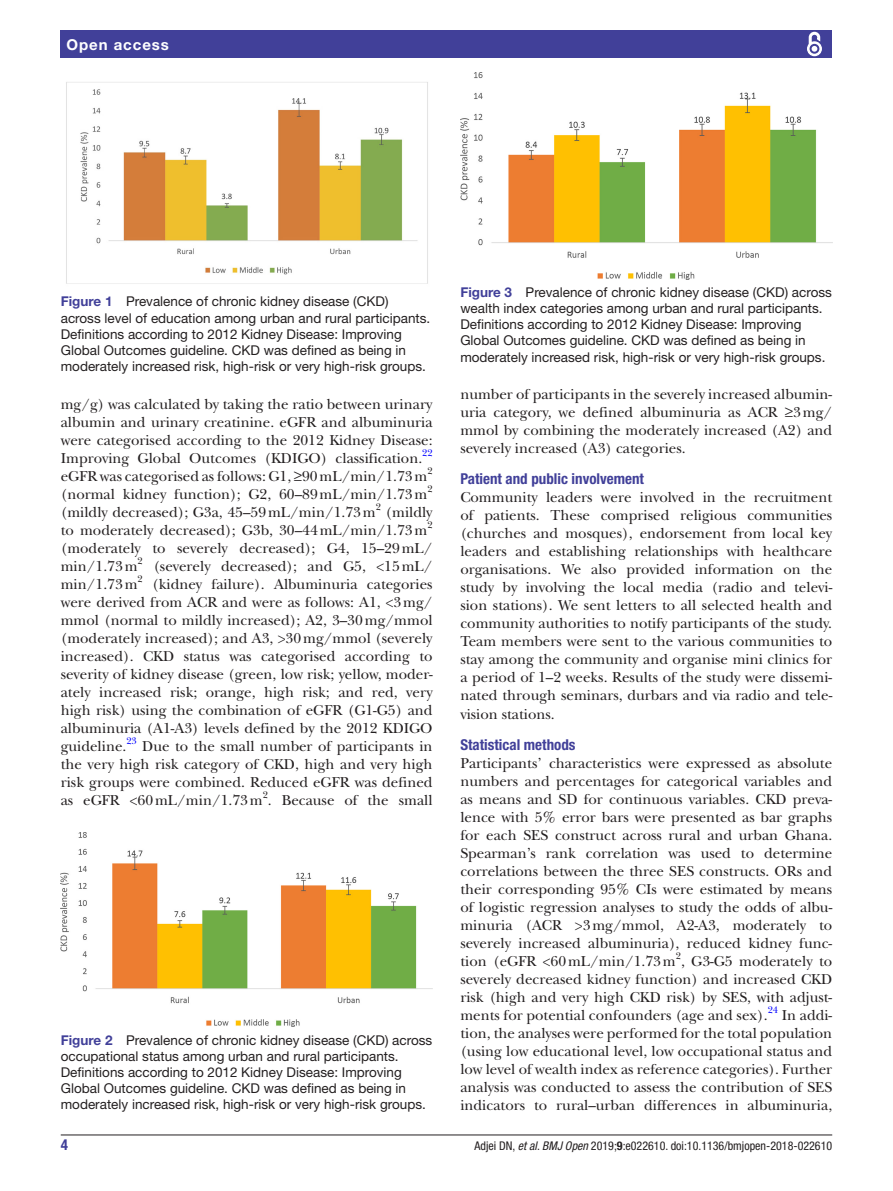
<style>
.page{position:relative;width:893px;height:1191px;background:#fff}
.page>*{position:absolute;margin:0;border:0;box-sizing:border-box;transform-origin:0 0}
.t1{font:15px/18px "New Baskerville";color:#231f20;text-align:justify}
.t2{font:700 condensed 15px "Helvetica Neue LT Std";color:#414099}
.t3{font:700 15px "Helvetica Neue LT Std";letter-spacing:.065em;color:#fff}
.t4{font:13.5px/16.2px "Helvetica Neue LT Std";color:#231f20}
.t5{font:condensed 12px "Helvetica Neue LT Std";color:#231f20}
.t6{font:9.9px "New Baskerville";color:#231f20}
.t7{font:9.9px "New Baskerville";color:#00f}
.s1{font-weight:700;color:#414099}
.s2{font-style:italic}
.s3{font-weight:700}
</style>
<div class="page">
<hr style="left:61px;top:1134px;width:771px;height:1px;background:#231f20">
<div style="left:61px;top:31px;width:771px;height:27px;background:#414099"></div>
<svg style="left:807px;top:31px;width:15px;height:26px"></svg>
<img style="left:66px;top:82px;width:362px;height:202px">
<img style="left:61px;top:832px;width:372px;height:194px">
<img style="left:460px;top:73px;width:372px;height:206px">
<p class="t3" style="left:66px;top:35px;width:104px">Open access</p>
<p class="t4" style="left:61px;top:293px;width:371px"><span class="s1">Figure 1</span> Prevalence of chronic kidney disease (CKD) across level of education among urban and rural participants.<br>Definitions according to 2012 Kidney Disease: Improving Global Outcomes guideline. CKD was defined as being in moderately increased risk, high-risk or very high-risk groups.</p>
<p class="t1" style="left:61px;top:395px;width:373px">mg/g) was calculated by taking the ratio between urinary albumin and urinary creatinine. eGFR and albuminuria were categorised according to the 2012 Kidney Disease:<br>Improving Global Outcomes (KDIGO) classification.</p>
<p class="t7" style="left:422px;top:447px;width:12px">22</p>
<p class="t1" style="left:61px;top:467px;width:368px">eGFR was categorised as follows: G1, ≥90mL/min/1.73m</p>
<p class="t6" style="left:427px;top:465px;width:7px">2</p>
<p class="t1" style="left:61px;top:485px;width:368px">(normal kidney function); G2, 60–89mL/min/1.73m</p>
<p class="t6" style="left:427px;top:483px;width:7px">2</p>
<p class="t1" style="left:61px;top:503px;width:317px">(mildly decreased); G3a, 45–59mL/min/1.73m</p>
<p class="t6" style="left:376px;top:501px;width:7px">2</p>
<p class="t1" style="left:61px;top:503px;width:373px;text-indent:325px">(mildly to moderately decreased); G3b, 30–44mL/min/1.73m</p>
<p class="t6" style="left:427px;top:519px;width:7px">2</p>
<p class="t1" style="left:61px;top:539px;width:373px">(moderately to severely decreased); G4, 15–29mL/ min/1.73m</p>
<p class="t6" style="left:138px;top:555px;width:7px">2</p>
<p class="t1" style="left:153px;top:557px;width:281px">(severely decreased); and G5, &lt;15mL/</p>
<p class="t1" style="left:61px;top:575px;width:78px">min/1.73m</p>
<p class="t6" style="left:138px;top:573px;width:7px">2</p>
<p class="t1" style="left:61px;top:575px;width:373px;text-indent:91px">(kidney failure). Albuminuria categories were derived from ACR and were as follows: A1, &lt;3mg/ mmol (normal to mildly increased); A2, 3–30mg/mmol (moderately increased); and A3, &gt;30mg/mmol (severely increased). CKD status was categorised according to severity of kidney disease (green, low risk; yellow, moder&shy;ately increased risk; orange, high risk; and red, very high risk) using the combination of eGFR (G1-G5) and albuminuria (A1-A3) levels defined by the 2012 KDIGO guideline.</p>
<p class="t7" style="left:126px;top:735px;width:12px">23</p>
<p class="t1" style="left:61px;top:737px;width:373px;text-indent:82px">Due to the small number of participants in the very high risk category of CKD, high and very high risk groups were combined. Reduced eGFR was defined as eGFR &lt;60mL/min/1.73m . Because of the small</p>
<p class="t6" style="left:263px;top:789px;width:7px">2</p>
<p class="t4" style="left:61px;top:1031px;width:373px"><span class="s1">Figure 2</span> Prevalence of chronic kidney disease (CKD) across occupational status among urban and rural participants.<br>Definitions according to 2012 Kidney Disease: Improving Global Outcomes guideline. CKD was defined as being in moderately increased risk, high-risk or very high-risk groups.</p>
<p class="t4" style="left:460px;top:284px;width:373px"><span class="s1">Figure 3</span> Prevalence of chronic kidney disease (CKD) across wealth index categories among urban and rural participants.<br>Definitions according to 2012 Kidney Disease: Improving Global Outcomes guideline. CKD was defined as being in moderately increased risk, high-risk or very high-risk groups.</p>
<p class="t1" style="left:460px;top:385px;width:373px">number of participants in the severely increased albumin&shy;uria category, we defined albuminuria as ACR ≥3mg/ mmol by combining the moderately increased (A2) and severely increased (A3) categories.</p>
<p class="t2" style="left:460px;top:470px;width:185px">Patient and public involvement</p>
<p class="t1" style="left:460px;top:488px;width:373px">Community leaders were involved in the recruitment of patients. These comprised religious communities (churches and mosques), endorsement from local key leaders and establishing relationships with healthcare organisations. We also provided information on the study by involving the local media (radio and televi&shy;sion stations). We sent letters to all selected health and community authorities to notify participants of the study.<br>Team members were sent to the various communities to stay among the community and organise mini clinics for a period of 1–2 weeks. Results of the study were dissemi&shy;nated through seminars, durbars and via radio and tele&shy;vision stations.</p>
<p class="t2" style="left:460px;top:735px;width:117px">Statistical methods</p>
<p class="t1" style="left:460px;top:754px;width:373px">Participants’ characteristics were expressed as absolute numbers and percentages for categorical variables and as means and SD for continuous variables. CKD preva&shy;lence with 5% error bars were presented as bar graphs for each SES construct across rural and urban Ghana.<br>Spearman’s rank correlation was used to determine correlations between the three SES constructs. ORs and their corresponding 95% CIs were estimated by means of logistic regression analyses to study the odds of albu&shy;minuria (ACR &gt;3mg/mmol, A2-A3, moderately to severely increased albuminuria), reduced kidney func&shy;tion (eGFR &lt;60mL/min/1.73m<sup>2</sup>, G3-G5 moderately to severely decreased kidney function) and increased CKD risk (high and very high CKD risk) by SES, with adjust&shy;ments for potential confounders (age and sex).</p>
<p class="t7" style="left:768px;top:1004px;width:12px">24</p>
<p class="t1" style="left:460px;top:1006px;width:373px;text-indent:321px">In addi&shy;tion, the analyses were performed for the total population (using low educational level, low occupational status and low level of wealth index as reference categories). Further analysis was conducted to assess the contribution of SES indicators to rural–urban differences in albuminuria,</p>
<p class="t2" style="left:61px;top:1135px;width:9px">4</p>
<p class="t5" style="left:475px;top:1138px;width:359px">Adjei DN, <span class="s2">et al</span>. <span class="s2">BMJ Open</span> 2019;<span class="s3">9</span>:e022610. doi:10.1136/bmjopen-2018-022610</p>
</div>
